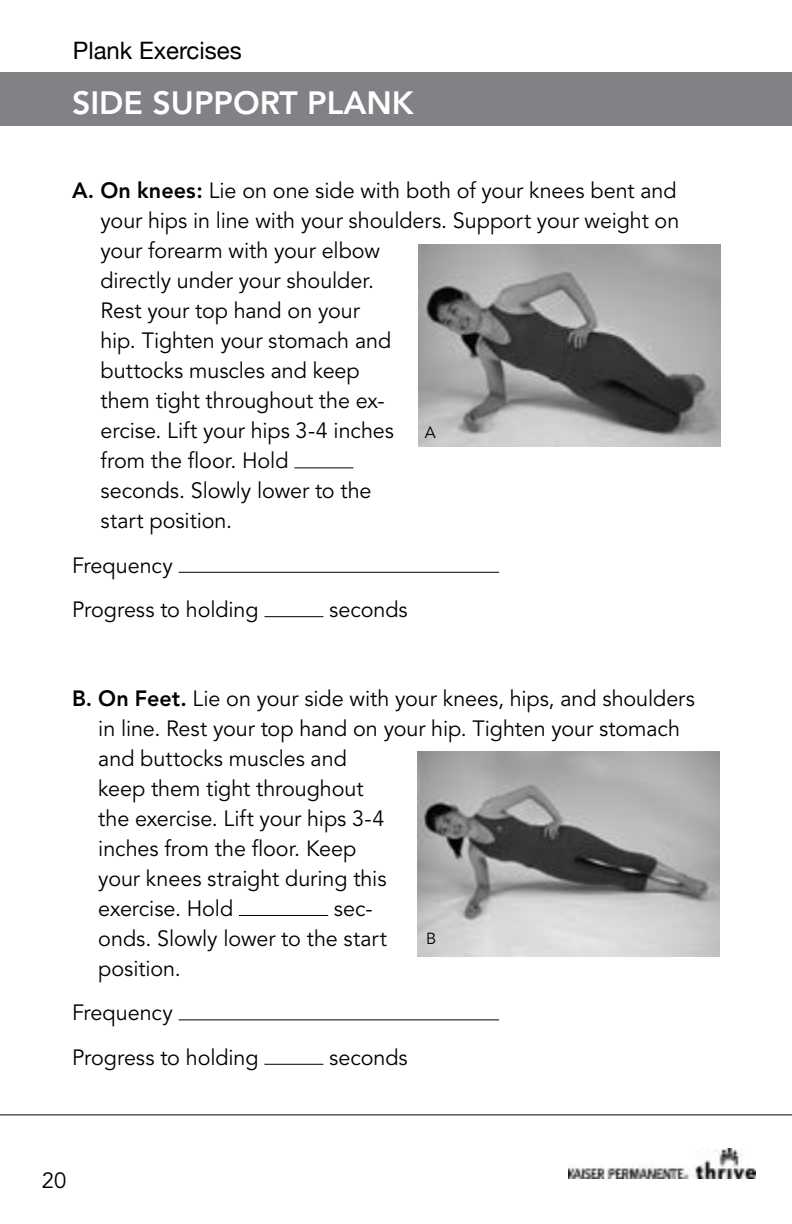
<style>
.page{position:relative;width:792px;height:1224px;background:#fff}
.page>*{position:absolute;margin:0;border:0;box-sizing:border-box;transform-origin:0 0}
.t1{font:800 32px "Avenir";color:#fff}
.t2{font:24px "Helvetica Neue";color:#000}
.TEXT{font:22px/30px "Avenir";letter-spacing:-.005em;color:#000}
.t3{font:16px "Avenir";color:#000}
.s1{font-weight:800}
</style>
<div class="page">
<img style="left:569px;top:1149px;width:187px;height:29px">
<div style="left:0;top:72px;width:792px;height:54px;background:#808285"></div>
<img style="left:418px;top:752px;width:302px;height:204px">
<img style="left:418px;top:245px;width:302px;height:201px">
<hr style="left:0;top:1114px;width:792px;height:1px;background:#000">
<hr style="left:294px;top:467px;width:59px;height:1px;background:#000">
<hr style="left:179px;top:572px;width:320px;height:1px;background:#000">
<hr style="left:264px;top:616px;width:59px;height:1px;background:#000">
<hr style="left:239px;top:915px;width:89px;height:1px;background:#000">
<hr style="left:179px;top:1019px;width:320px;height:1px;background:#000">
<hr style="left:264px;top:1064px;width:59px;height:1px;background:#000">
<p class="t2" style="left:73px;top:33px;width:170px">Plank Exercises</p>
<p class="t1" style="left:72px;top:84px;width:343px">SIDE SUPPORT PLANK</p>
<p class="TEXT" style="left:101px;top:176px;width:580px;text-indent:-29px"><span class="s1">A. On knees:</span> Lie on one side with both of your knees bent and your hips in line with your shoulders. Support your weight on your forearm with your elbow<br>directly under your shoulder.<br>Rest your top hand on your<br>hip. Tighten your stomach and<br>buttocks muscles and keep<br>them tight throughout the ex-<br>ercise. Lift your hips 3-4 inches<br>from the floor. Hold<br>seconds. Slowly lower to the<br>start position.</p>
<p class="TEXT" style="left:72px;top:551px;width:102px">Frequency</p>
<p class="TEXT" style="left:72px;top:595px;width:188px">Progress to holding</p>
<p class="TEXT" style="left:329px;top:595px;width:80px">seconds</p>
<p class="t3" style="left:425px;top:424px;width:12px">A</p>
<p class="TEXT" style="left:98px;top:684px;width:598px;text-indent:-26px"><span class="s1">B. On Feet.</span> Lie on your side with your knees, hips, and shoulders in line. Rest your top hand on your hip. Tighten your stomach and buttocks muscles and<br>keep them tight throughout<br>the exercise. Lift your hips 3-4<br>inches from the floor. Keep<br>your knees straight during this<br>exercise. Hold</p>
<p class="TEXT" style="left:98px;top:894px;width:290px;text-indent:236px">sec&shy;onds. Slowly lower to the start position.</p>
<p class="TEXT" style="left:72px;top:998px;width:102px">Frequency</p>
<p class="TEXT" style="left:72px;top:1043px;width:188px">Progress to holding</p>
<p class="TEXT" style="left:329px;top:1043px;width:80px">seconds</p>
<p class="t3" style="left:426px;top:929px;width:12px">B</p>
<p class="TEXT" style="left:42px;top:1166px;width:26px">20</p>
</div>
